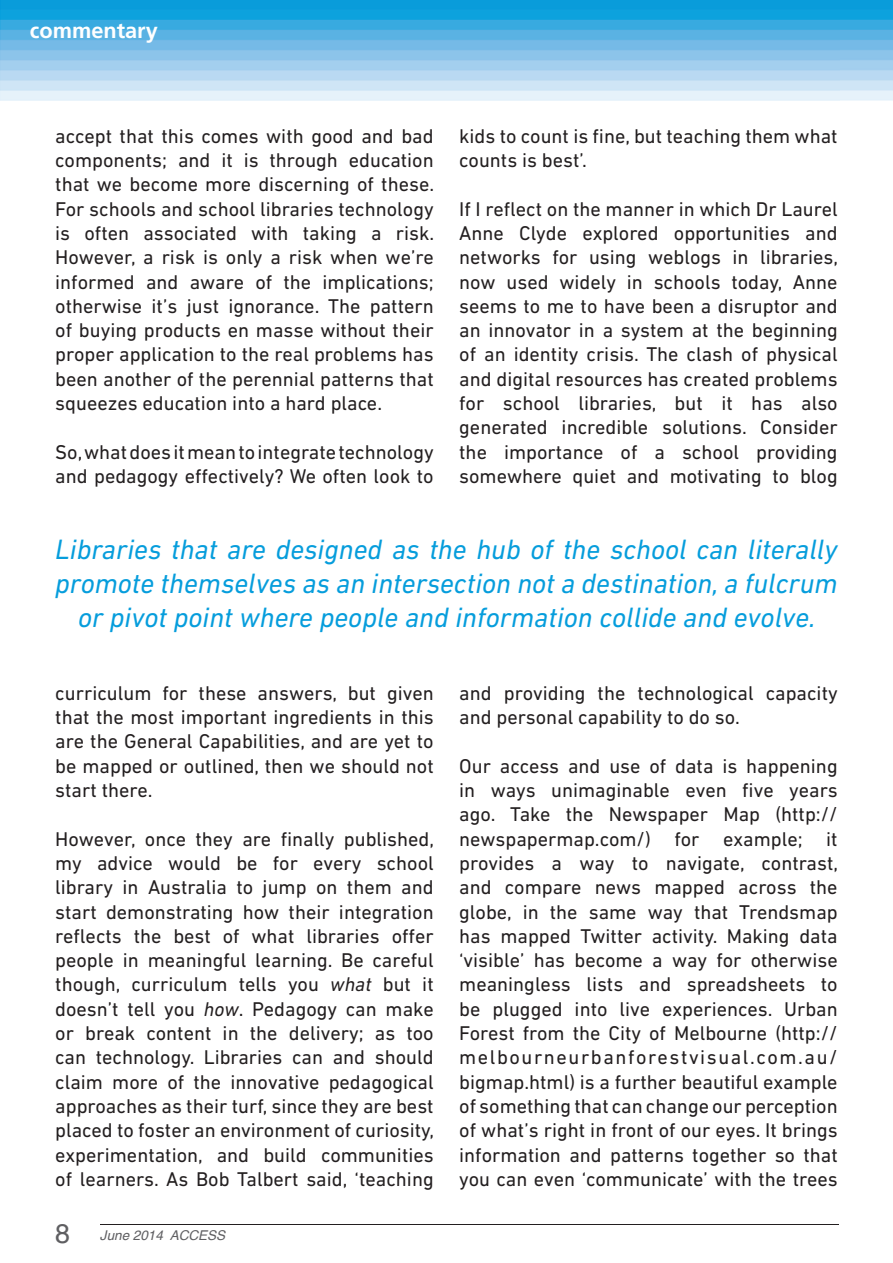
<style>
.page{position:relative;width:893px;height:1263px;background:#fff}
.page>*{position:absolute;margin:0;border:0;box-sizing:border-box;transform-origin:0 0}
.t1{font:italic 28.5px/34.2px "DIN Next LT Pro";color:#069ddc;text-align:center}
.t2{font:700 21.75px "Frutiger";color:#fff}
.t3{font:20.25px/24.3px "DIN Next LT Pro";color:#231f20;text-align:justify}
.t4{font:italic 13.5px "Helvetica";color:#5f5f62}
.s1{font-style:italic}
.s2{font-style:normal;font-size:27px}
</style>
<div class="page">
<hr style="left:100px;top:1224px;width:738px;height:1px;background:#231f20">
<img style="left:0;top:0;width:893px;height:101px">
<p class="t2" style="left:30px;top:18px;width:130px">commentary</p>
<p class="t3" style="left:55px;top:123px;width:380px">accept that this comes with good and bad components; and it is through education that we become more discerning of these.<br>For schools and school libraries technology is often associated with taking a risk.<br>However, a risk is only a risk when we’re informed and aware of the implications; otherwise it’s just ignorance. The pattern of buying products en masse without their proper application to the real problems has been another of the perennial patterns that squeezes education into a hard place.</p>
<p class="t3" style="left:55px;top:439px;width:380px">So, what does it mean to integrate technology and pedagogy effectively? We often look to</p>
<p class="t3" style="left:459px;top:123px;width:380px">kids to count is fine, but teaching them what counts is best’.</p>
<p class="t3" style="left:459px;top:196px;width:380px">If I reflect on the manner in which Dr Laurel Anne Clyde explored opportunities and networks for using weblogs in libraries, now used widely in schools today, Anne seems to me to have been a disruptor and an innovator in a system at the beginning of an identity crisis. The clash of physical and digital resources has created problems for school libraries, but it has also generated incredible solutions. Consider the importance of a school providing somewhere quiet and motivating to blog</p>
<h1 class="t1" style="left:55px;top:532px;width:784px">Libraries that are designed as the hub of the school can literally promote themselves as an intersection not a destination, a fulcrum or pivot point where people and information collide and evolve.</h1>
<p class="t3" style="left:55px;top:680px;width:380px">curriculum for these answers, but given that the most important ingredients in this are the General Capabilities, and are yet to be mapped or outlined, then we should not start there.</p>
<p class="t3" style="left:55px;top:826px;width:380px">However, once they are finally published, my advice would be for every school library in Australia to jump on them and start demonstrating how their integration reflects the best of what libraries offer people in meaningful learning. Be careful though, curriculum tells you <span class="s1">what</span> but it doesn’t tell you <span class="s1">how</span>. Pedagogy can make or break content in the delivery; as too can technology. Libraries can and should claim more of the innovative pedagogical approaches as their turf, since they are best placed to foster an environment of curiosity, experimentation, and build communities of learners. As Bob Talbert said, ‘teaching</p>
<p class="t4" style="left:55px;top:1225px;width:172px"><span class="s2">8</span> June 2014 ACCESS</p>
<p class="t3" style="left:459px;top:680px;width:380px">and providing the technological capacity and personal capability to do so.</p>
<p class="t3" style="left:459px;top:753px;width:380px">Our access and use of data is happening in ways unimaginable even five years ago. Take the Newspaper Map (http:// newspapermap.com/) for example; it provides a way to navigate, contrast, and compare news mapped across the globe, in the same way that Trendsmap has mapped Twitter activity. Making data ‘visible’ has become a way for otherwise meaningless lists and spreadsheets to be plugged into live experiences. Urban Forest from the City of Melbourne (http:// melbourneurbanforestvisual.com.au/ bigmap.html) is a further beautiful example of something that can change our perception of what’s right in front of our eyes. It brings information and patterns together so that you can even ‘communicate’ with the trees</p>
</div>
